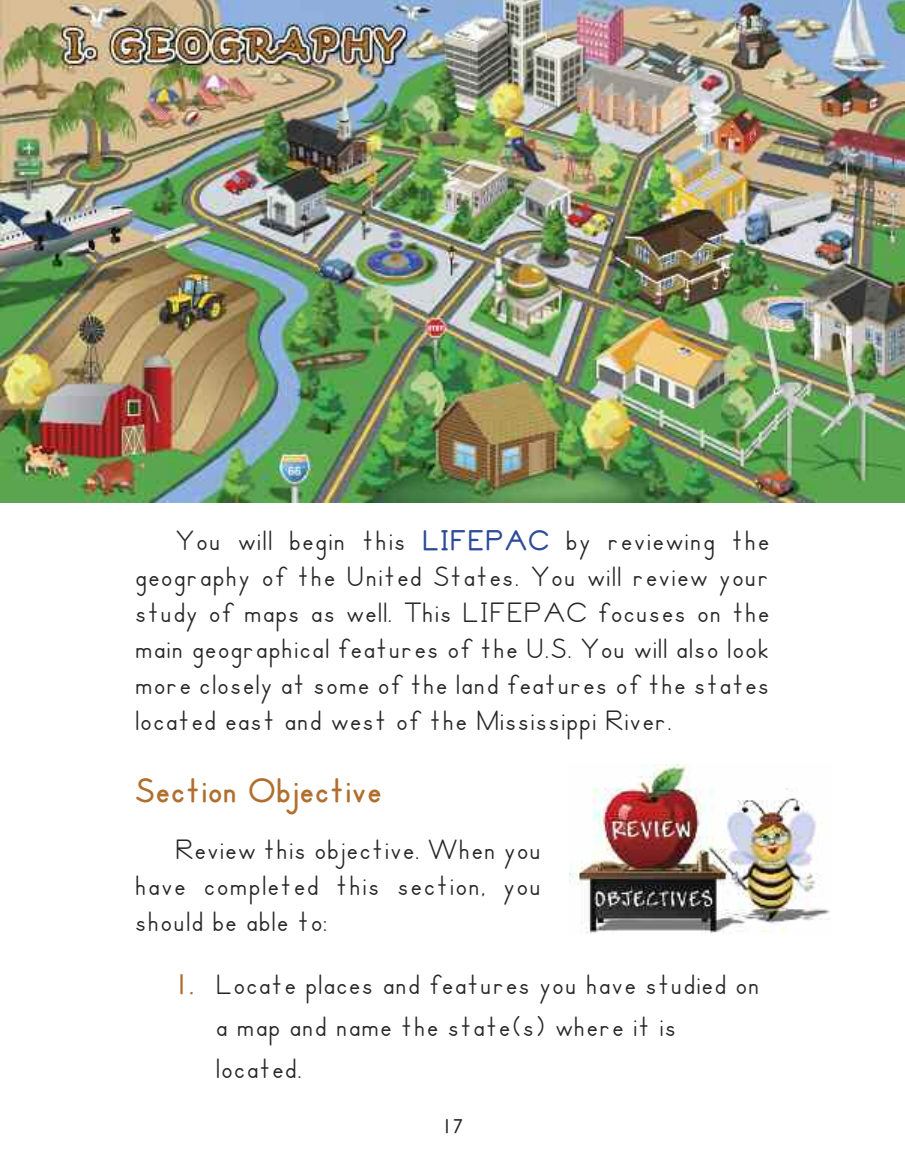
<style>
.page{position:relative;width:905px;height:1175px;background:#fff}
.page>*{position:absolute;margin:0;border:0;box-sizing:border-box;transform-origin:0 0}
.t1{font:700 36px "ZB Manuscript";letter-spacing:.025em;color:#b06f2e}
.t2{font:30px/36px "ZB Manuscript";letter-spacing:.025em;color:#272627;text-align:justify}
.t3{font:700 21px "ZB Manuscript";color:#272627}
.s1{font-weight:700;color:#2e4b9a}
.s2{font-weight:700;color:#b06f2e}
</style>
<div class="page">
<img style="left:0;top:0;width:904px;height:502px">
<img style="left:570px;top:764px;width:260px;height:170px">
<p class="t2" style="left:135px;top:526px;width:636px;text-indent:41px">You will begin this <span class="s1">LIFEPAC</span> by reviewing the geography of the United States. You will review your study of maps as well. This LIFEPAC focuses on the main geographical features of the U.S. You will also look more closely at some of the land features of the states located east and west of the Mississippi River.</p>
<p class="t1" style="left:135px;top:777px;width:248px">Section Objective</p>
<p class="t2" style="left:135px;top:835px;width:408px;text-indent:40px">Review this objective. When you have completed this section, you should be able to:</p>
<p class="t2" style="left:216px;top:967px;width:545px;line-height:42px;text-align:left;text-indent:-42px"><span class="s2">1.</span> Locate places and features you have studied on a map and name the state(s) where it is located.</p>
<p class="t3" style="left:441px;top:1118px;width:23px">17</p>
</div>
